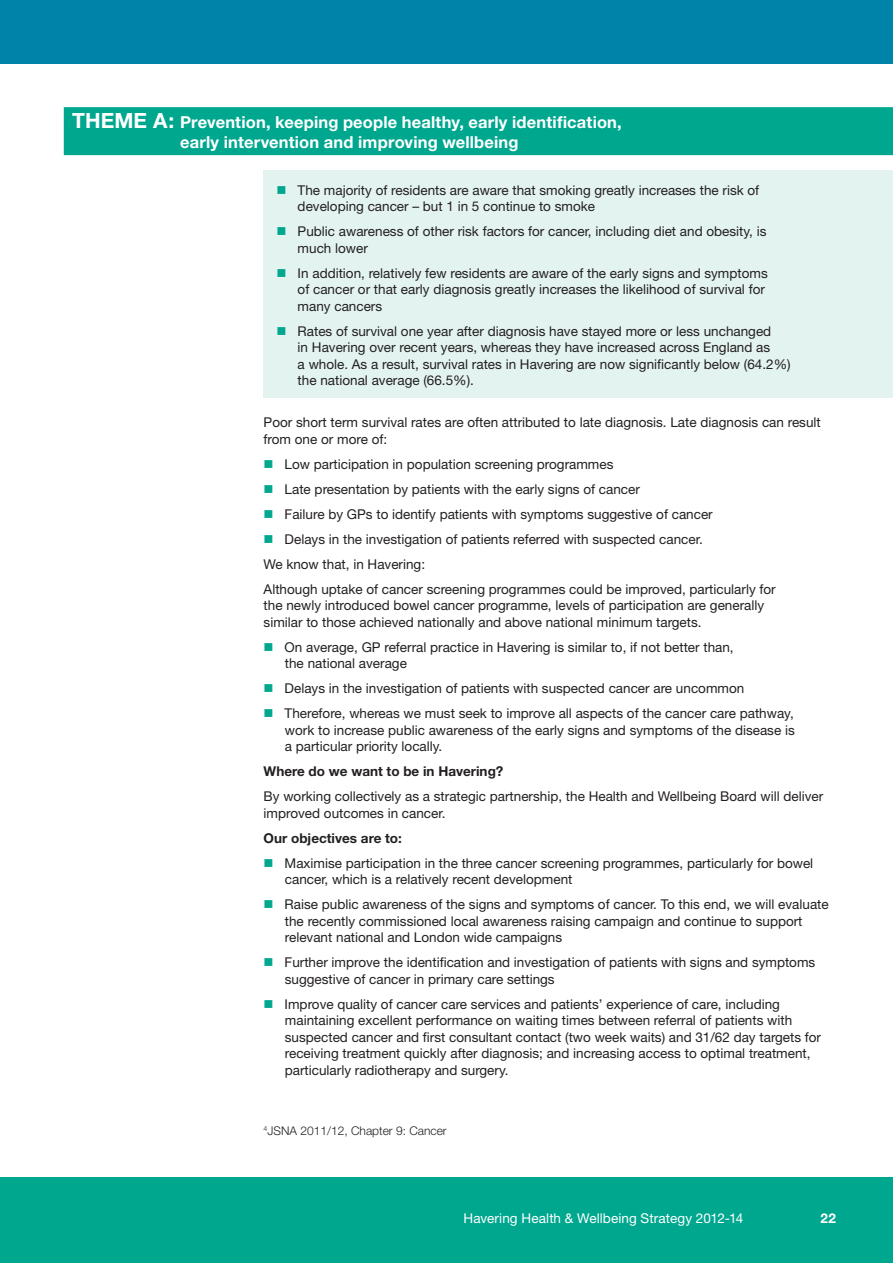
<style>
.page{position:relative;width:893px;height:1263px;background:#fff}
.page>*{position:absolute;margin:0;border:0;box-sizing:border-box;transform-origin:0 0}
.t1{font:700 16.5px/19.5px "Helvetica Neue";letter-spacing:.01em;color:#fff;text-align:center}
.t2{font:13.5px/16.5px "Helvetica Neue";color:#231f20}
.t3{font:700 13.5px "Helvetica Neue";color:#231f20}
.t4{font:13.5px "Helvetica Neue";letter-spacing:.01em;color:#fff}
.t5{font:700 13.5px "Helvetica Neue";color:#fff}
.t6{font:300 12px "Helvetica Neue";color:#231f20}
.s1{font-size:21px}
.s2{color:#00a78f}
</style>
<div class="page">
<div style="left:0;top:0;width:893px;height:64px;background:#0083a9"></div>
<div style="left:0;top:1178px;width:893px;height:85px;background:#00a78f"></div>
<div style="left:264px;top:170px;width:629px;height:228px;background:#e3f3f0"></div>
<div style="left:64px;top:107px;width:829px;height:48px;background:#00a78f"></div>
<p class="t1" style="left:72px;top:112px;width:551px"><span class="s1">THEME A:</span> Prevention, keeping people healthy, early identification, early intervention and improving wellbeing</p>
<p class="t2" style="left:298px;top:181px;width:463px;text-indent:-21px"><span class="s2">■</span> The majority of residents are aware that smoking greatly increases the risk of developing cancer – but 1 in 5 continue to smoke</p>
<p class="t2" style="left:298px;top:223px;width:470px;text-indent:-21px"><span class="s2">■</span> Public awareness of other risk factors for cancer, including diet and obesity, is much lower</p>
<p class="t2" style="left:298px;top:264px;width:472px;text-indent:-21px"><span class="s2">■</span> In addition, relatively few residents are aware of the early signs and symptoms of cancer or that early diagnosis greatly increases the likelihood of survival for many cancers</p>
<p class="t2" style="left:298px;top:322px;width:495px;text-indent:-21px"><span class="s2">■</span> Rates of survival one year after diagnosis have stayed more or less unchanged<br>in Havering over recent years, whereas they have increased across England as<br>a whole. As a result, survival rates in Havering are now significantly below (64.2%) the national average (66.5%).</p>
<p class="t2" style="left:264px;top:414px;width:559px">Poor short term survival rates are often attributed to late diagnosis. Late diagnosis can result from one or more of:</p>
<p class="t2" style="left:264px;top:455px;width:351px"><span class="s2">■</span> Low participation in population screening programmes</p>
<p class="t2" style="left:264px;top:480px;width:378px"><span class="s2">■</span> Late presentation by patients with the early signs of cancer</p>
<p class="t2" style="left:264px;top:505px;width:451px"><span class="s2">■</span> Failure by GPs to identify patients with symptoms suggestive of cancer</p>
<p class="t2" style="left:264px;top:526px;width:514px;line-height:25px"><span class="s2">■</span> Delays in the investigation of patients referred with suspected cancer.<br>We know that, in Havering:<br>Although uptake of cancer screening programmes could be improved, particularly for</p>
<p class="t2" style="left:264px;top:597px;width:502px">the newly introduced bowel cancer programme, levels of participation are generally similar to those achieved nationally and above national minimum targets.</p>
<p class="t2" style="left:285px;top:638px;width:450px;text-indent:-21px"><span class="s2">■</span> On average, GP referral practice in Havering is similar to, if not better than, the national average</p>
<p class="t2" style="left:264px;top:680px;width:482px"><span class="s2">■</span> Delays in the investigation of patients with suspected cancer are uncommon</p>
<p class="t2" style="left:285px;top:705px;width:511px;text-align:justify;text-indent:-21px"><span class="s2">■</span> Therefore, whereas we must seek to improve all aspects of the cancer care pathway, work to increase public awareness of the early signs and symptoms of the disease is a particular priority locally.</p>
<p class="t3" style="left:264px;top:763px;width:241px">Where do we want to be in Havering?</p>
<p class="t2" style="left:264px;top:788px;width:561px">By working collectively as a strategic partnership, the Health and Wellbeing Board will deliver improved outcomes in cancer.</p>
<p class="t3" style="left:264px;top:829px;width:140px">Our objectives are to:</p>
<p class="t2" style="left:285px;top:854px;width:530px;text-indent:-21px"><span class="s2">■</span> Maximise participation in the three cancer screening programmes, particularly for bowel cancer, which is a relatively recent development</p>
<p class="t2" style="left:285px;top:896px;width:545px;text-indent:-21px"><span class="s2">■</span> Raise public awareness of the signs and symptoms of cancer. To this end, we will evaluate the recently commissioned local awareness raising campaign and continue to support relevant national and London wide campaigns</p>
<p class="t2" style="left:285px;top:954px;width:532px;text-indent:-21px"><span class="s2">■</span> Further improve the identification and investigation of patients with signs and symptoms suggestive of cancer in primary care settings</p>
<p class="t2" style="left:285px;top:995px;width:538px;text-indent:-21px"><span class="s2">■</span> Improve quality of cancer care services and patients’ experience of care, including maintaining excellent performance on waiting times between referral of patients with suspected cancer and first consultant contact (two week waits) and 31/62 day targets for receiving treatment quickly after diagnosis; and increasing access to optimal treatment, particularly radiotherapy and surgery.</p>
<p class="t6" style="left:264px;top:1124px;width:185px"><sup>4</sup>JSNA 2011/12, Chapter 9: Cancer</p>
<p class="t4" style="left:463px;top:1210px;width:281px">Havering Health &amp; Wellbeing Strategy 2012-14</p>
<p class="t5" style="left:820px;top:1210px;width:17px">22</p>
</div>
